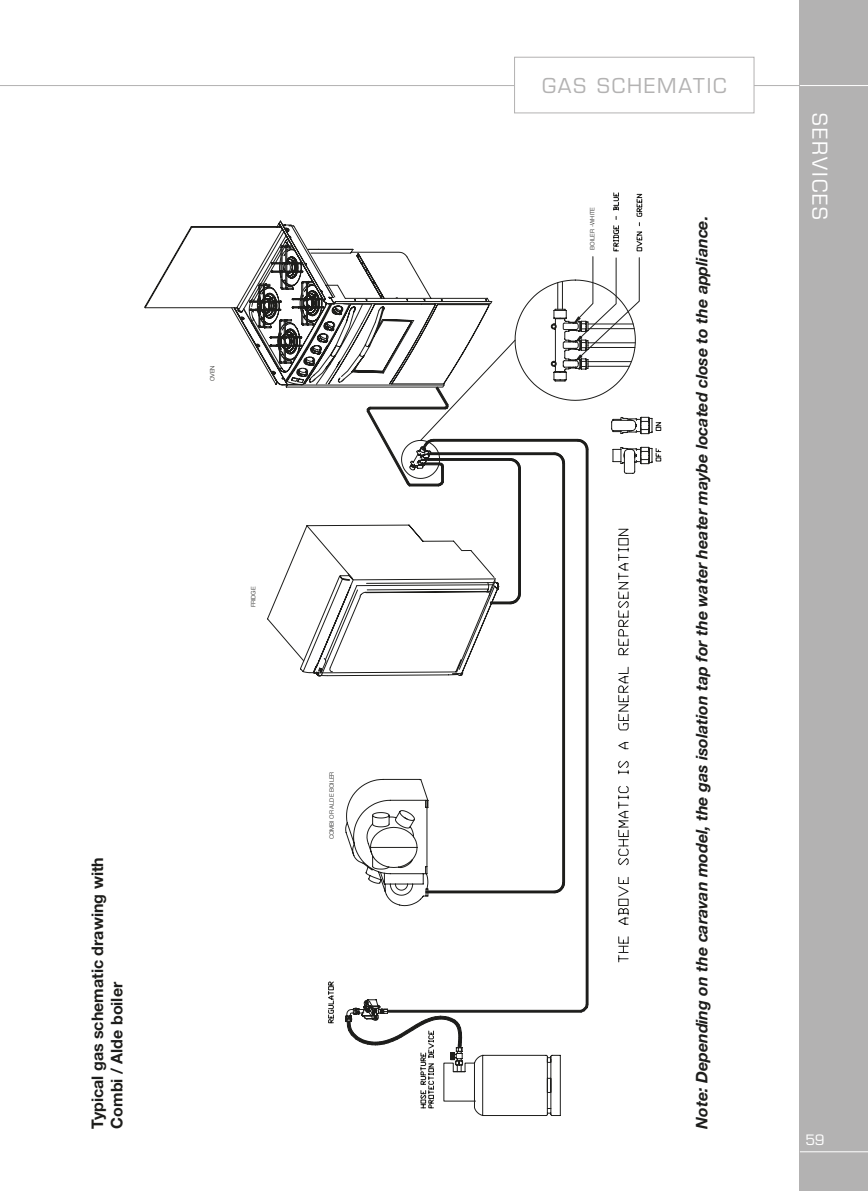
<style>
.page{position:relative;width:868px;height:1191px;background:#fff}
.page>*{position:absolute;margin:0;border:0;box-sizing:border-box;transform-origin:0 0}
.t1{font:20px "Eurostile";letter-spacing:.1em;color:#b3b2b2}
.t2{font:20px "Eurostile";letter-spacing:.1em;color:#fff}
.t3{font:italic 700 16px "Helvetica Neue";letter-spacing:-.005em;color:#1d1d1b}
.t4{font:700 16px/19.2px "Helvetica Neue";color:#1d1d1b}
.t5{font:14px "Eurostile";color:#fff}
.t6{font:300 6px "Helvetica Neue";color:#1d1d1b}
</style>
<div class="page">
<hr style="left:0;top:85px;width:867px;height:1px;background:#b3b2b2">
<div style="left:799px;top:0;width:68px;height:1191px;background:#b3b2b2"></div>
<hr style="left:799px;top:1151px;width:68px;height:1px;background:#fff">
<hr style="left:799px;top:85px;width:68px;height:1px;background:#fff">
<svg style="left:318px;top:486px;width:302px;height:630px"></svg>
<div style="left:586px;top:449px;width:2px;height:555px;border:1px solid #1d1d1b"></div>
<svg style="left:616px;top:528px;width:13px;height:434px"></svg>
<svg style="left:144px;top:225px;width:518px;height:261px"></svg>
<div style="left:562px;top:463px;width:2px;height:419px;border:1px solid #1d1d1b"></div>
<svg style="left:554px;top:882px;width:10px;height:11px"></svg>
<div style="left:426px;top:891px;width:128px;height:2px;border:1px solid #1d1d1b"></div>
<svg style="left:267px;top:524px;width:253px;height:152px"></svg>
<div style="left:514px;top:57px;width:240px;height:56px;background:#fff"></div>
<div style="left:514px;top:57px;width:240px;height:56px;border:1px solid #b3b2b2"></div>
<div style="left:585px;top:163px;width:12px;height:89px;background:#fff"></div>
<p class="t4" style="left:88px;top:1128px;width:273px;rotate:-90deg">Typical gas schematic drawing with<br>Combi / Alde boiler</p>
<p class="t6" style="left:209px;top:381px;width:17px;rotate:-90deg">OVEN</p>
<p class="t6" style="left:250px;top:607px;width:22px;rotate:-90deg">FRIDGE</p>
<p class="t6" style="left:328px;top:839px;width:69px;rotate:-90deg">COMBI OR ALDE BOILER</p>
<p class="t1" style="left:542px;top:74px;width:186px">GAS SCHEMATIC</p>
<p class="t6" style="left:588px;top:249px;width:44px;rotate:-90deg">BOILER -WHITE</p>
<p class="t3" style="left:691px;top:1128px;width:914px;rotate:-90deg">Note: Depending on the caravan model, the gas isolation tap for the water heater maybe located close to the appliance.</p>
<p class="t2" style="left:831px;top:113px;width:108px;rotate:90deg">SERVICES</p>
<p class="t5" style="left:805px;top:1131px;width:20px">59</p>
</div>
